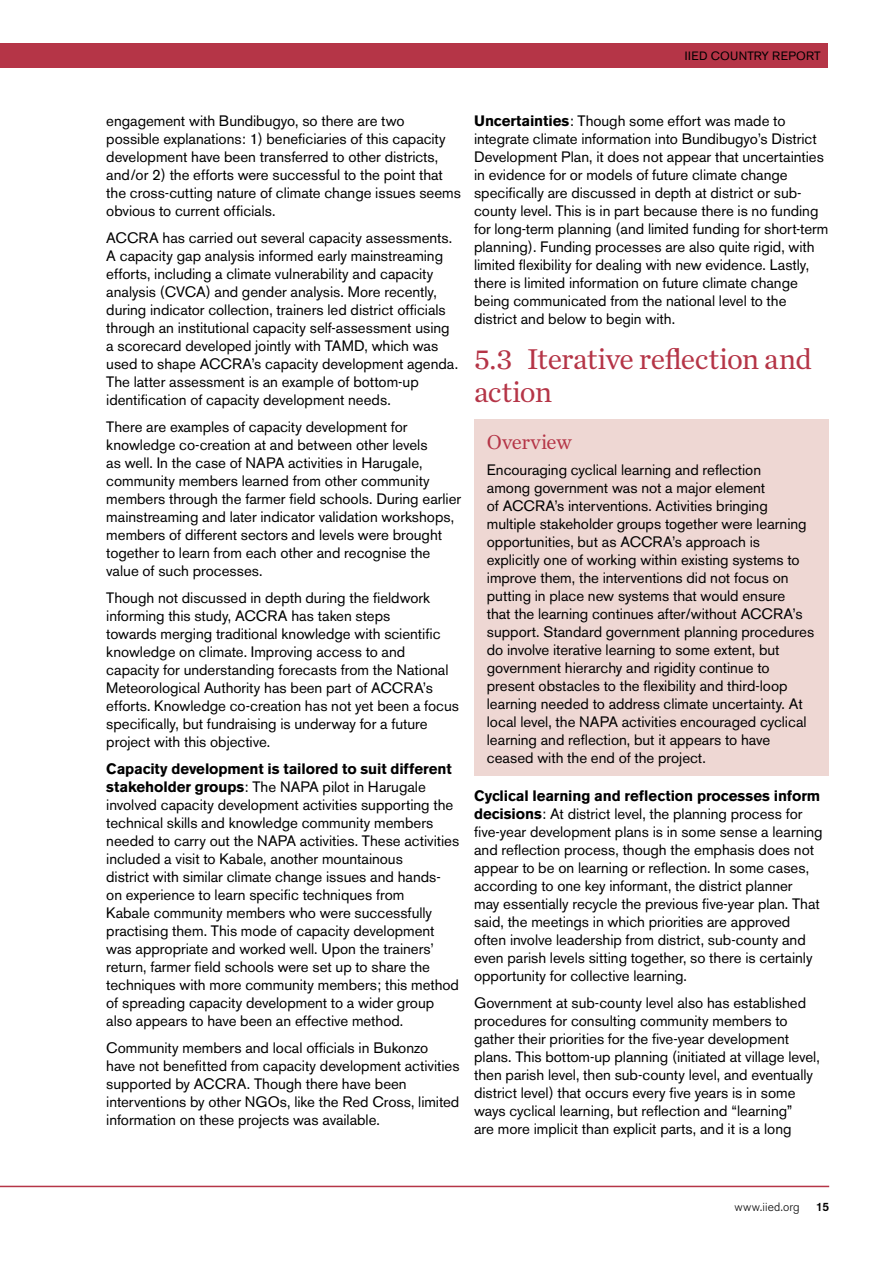
<style>
.page{position:relative;width:893px;height:1263px;background:#fff}
.page>*{position:absolute;margin:0;border:0;box-sizing:border-box;transform-origin:0 0}
.t1{font:30px/33px "Chronicle Text G1";letter-spacing:-.02em;color:#b53547}
.t2{font:21px "Chronicle Text G1";letter-spacing:-.02em;color:#b53547}
.t3{font:15px/18px "Akzidenz Grotesk BE";color:#000}
.t4{font:12px "Akzidenz Grotesk BE";letter-spacing:.02em;color:#000}
.t5{font:300 12px "Akzidenz Grotesk BE";letter-spacing:.015em;color:#000}
.t6{font:500 12px "Akzidenz Grotesk BE";color:#000}
.s1{font-weight:700}
</style>
<div class="page">
<div style="left:0;top:43px;width:828px;height:24px;background:#b53547"></div>
<hr style="left:0;top:1186px;width:829px;height:1px;background:#b53547">
<div style="left:474px;top:419px;width:354px;height:357px;background:#eed7d3"></div>
<p class="t4" style="left:685px;top:48px;width:137px">IIED COUNTRY REPORT</p>
<p class="t3" style="left:106px;top:112px;width:356px">engagement with Bundibugyo, so there are two possible explanations: 1) beneficiaries of this capacity development have been transferred to other districts, and/or 2) the efforts were successful to the point that the cross-cutting nature of climate change issues seems obvious to current officials.</p>
<p class="t3" style="left:106px;top:229px;width:353px">ACCRA has carried out several capacity assessments.<br>A capacity gap analysis informed early mainstreaming efforts, including a climate vulnerability and capacity analysis (CVCA) and gender analysis. More recently, during indicator collection, trainers led district officials through an institutional capacity self-assessment using a scorecard developed jointly with TAMD, which was used to shape ACCRA’s capacity development agenda.<br>The latter assessment is an example of bottom-up identification of capacity development needs.</p>
<p class="t3" style="left:106px;top:418px;width:356px">There are examples of capacity development for knowledge co-creation at and between other levels<br>as well. In the case of NAPA activities in Harugale, community members learned from other community members through the farmer field schools. During earlier mainstreaming and later indicator validation workshops, members of different sectors and levels were brought together to learn from each other and recognise the value of such processes.</p>
<p class="t3" style="left:106px;top:589px;width:354px">Though not discussed in depth during the fieldwork informing this study, ACCRA has taken steps<br>towards merging traditional knowledge with scientific knowledge on climate. Improving access to and capacity for understanding forecasts from the N ational Meteorological Authority has been part of ACCRA’s efforts. Knowledge co-creation has not yet been a focus specifically, but fundraising is underway for a future project with this objective.</p>
<p class="t3" style="left:106px;top:760px;width:354px"><span class="s1">Capacity development is tailored to suit different stakeholder groups</span>: The NAPA pilot in Harugale involved capacity development activities supporting the technical skills and knowledge community members needed to carry out the NAPA activities. These activities included a visit to Kabale, another mountainous<br>district with similar climate change issues and hands&shy;on experience to learn specific techniques from<br>Kabale community members who were successfully practising them. This mode of capacity development was appropriate and worked well. Upon the trainers’ return, farmer field schools were set up to share the techniques with more community members; this method of spreading capacity development to a wider group also appears to have been an effective method.</p>
<p class="t3" style="left:106px;top:1039px;width:355px">Community members and local officials in Bukonzo have not benefitted from capacity development activities supported by ACCRA. Though there have been interventions by other N GOs, like the Red Cross, limited information on these projects was available.</p>
<p class="t3" style="left:474px;top:112px;width:356px"><span class="s1">Uncertainties</span>: Though some effort was made to integrate climate information into Bundibugyo’s District Development Plan, it does not appear that uncertainties in evidence for or models of future climate change specifically are discussed in depth at district or sub&shy;county level. This is in part because there is no funding for long-term planning (and limited funding for short-term planning). Funding processes are also quite rigid, with limited flexibility for dealing with new evidence. Lastly, there is limited information on future climate change being communicated from the national level to the district and below to begin with.</p>
<h1 class="t1" style="left:474px;top:341px;width:339px">5.3 Iterative reflection and action</h1>
<h2 class="t2" style="left:487px;top:426px;width:86px">Overview</h2>
<p class="t3" style="left:487px;top:461px;width:329px">Encouraging cyclical learning and reflection<br>among government was not a major element<br>of ACCRA’s interventions. Activities bringing multiple stakeholder groups together were learning opportunities, but as ACCRA’s approach is explicitly one of working within existing systems to improve them, the interventions did not focus on putting in place new systems that would ensure<br>that the learning continues after/without ACCRA’s support. Standard government planning procedures do involve iterative learning to some extent, but government hierarchy and rigidity continue to present obstacles to the flexibility and third-loop learning needed to address climate uncertainty. At local level, the NAPA activities encouraged cyclical learning and reflection, but it appears to have ceased with the end of the project.</p>
<p class="t3" style="left:474px;top:787px;width:350px"><span class="s1">Cyclical learning and reflection processes inform decisions</span>: At district level, the planning process for five-year development plans is in some sense a learning and reflection process, though the emphasis does not appear to be on learning or reflection. In some cases, according to one key informant, the district planner<br>may essentially recycle the previous five-year plan. That said, the meetings in which priorities are approved often involve leadership from district, sub-county and even parish levels sitting together, so there is certainly opportunity for collective learning.</p>
<p class="t3" style="left:474px;top:994px;width:347px">Government at sub-county level also has established procedures for consulting community members to gather their priorities for the five-year development plans. This bottom-up planning (initiated at village level, then parish level, then sub-county level, and eventually district level) that occurs every five years is in some ways cyclical learning, but reflection and “learning”<br>are more implicit than explicit parts, and it is a long</p>
<p class="t5" style="left:734px;top:1200px;width:67px">www.iied.org</p>
<p class="t6" style="left:816px;top:1199px;width:15px">15</p>
</div>
